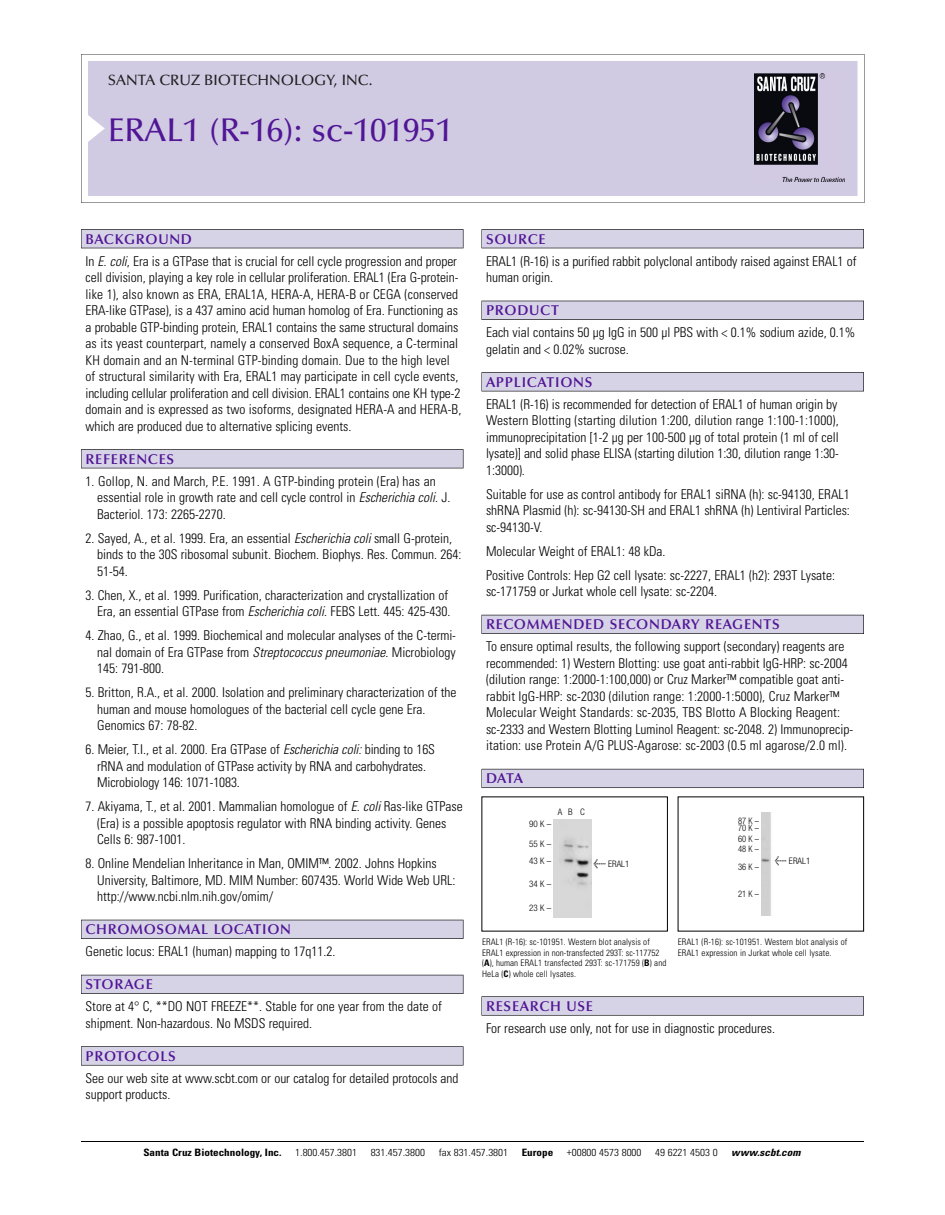
<style>
.page{position:relative;width:945px;height:1215px;background:#fff}
.page>*{position:absolute;margin:0;border:0;box-sizing:border-box;transform-origin:0 0}
.t1{font:500 33px "Optima";color:#511695}
.t2{font:500 15px "Optima";color:#231f20}
.t3{font:600 14.25px "Optima";letter-spacing:.05em;color:#511695}
.t4{font:300 condensed 13.5px/16.5px "Univers";color:#000}
.t5{font:300 condensed 10.2px "Univers";color:#000;scale:1.1 1}
.t6{font:700 condensed 10.2px "Univers";color:#000;scale:1.1 1}
.t7{font:italic 700 condensed 10.2px "Univers";letter-spacing:.005em;color:#000;scale:1.1 1}
.t8{font:300 condensed 9px/10.5px "Univers";letter-spacing:.015em;color:#000}
.t9{font:300 condensed 9px/19.5px "Helvetica Neue";letter-spacing:.015em;color:#000}
.t10{font:300 condensed 9px/7.5px "Helvetica Neue";letter-spacing:.015em;color:#000;scale:.95 1}
.s1{font-style:italic}
.s2{font-family:"Meta Plus";font-weight:400;font-stretch:normal;font-size:10.5px}
.s3{font-weight:700}
</style>
<div class="page">
<svg style="left:81px;top:54px;width:783px;height:149px"></svg>
<div style="left:88px;top:61px;width:769px;height:135px;background:#d1cae3"></div>
<img style="left:755px;top:74px;width:90px;height:108px">
<div style="left:81px;top:229px;width:382px;height:19px;background:#525156"></div>
<div style="left:81px;top:230px;width:382px;height:18px;background:#d7d3e7"></div>
<div style="left:81px;top:449px;width:382px;height:19px;background:#525155"></div>
<div style="left:81px;top:450px;width:382px;height:18px;background:#d7d3e7"></div>
<div style="left:81px;top:920px;width:382px;height:19px;background:#525158"></div>
<div style="left:81px;top:920px;width:382px;height:18px;background:#d7d3e7"></div>
<div style="left:81px;top:975px;width:382px;height:19px;background:#54535a"></div>
<div style="left:81px;top:975px;width:382px;height:18px;background:#d7d3e7"></div>
<svg style="left:81px;top:1046px;width:382px;height:20px"></svg>
<div style="left:81px;top:1047px;width:382px;height:18px;background:#d7d3e7"></div>
<div style="left:482px;top:229px;width:382px;height:19px;background:#525156"></div>
<div style="left:482px;top:230px;width:381px;height:18px;background:#d7d3e7"></div>
<div style="left:482px;top:301px;width:382px;height:19px;background:#515055"></div>
<div style="left:482px;top:301px;width:381px;height:18px;background:#d7d3e7"></div>
<div style="left:482px;top:372px;width:382px;height:19px;background:#545357"></div>
<div style="left:482px;top:373px;width:381px;height:18px;background:#d7d3e7"></div>
<div style="left:482px;top:615px;width:382px;height:19px;background:#54535a"></div>
<div style="left:482px;top:615px;width:381px;height:18px;background:#d7d3e7"></div>
<div style="left:482px;top:769px;width:382px;height:19px;background:#5b5a62"></div>
<div style="left:482px;top:769px;width:381px;height:18px;background:#d7d3e7"></div>
<div style="left:482px;top:996px;width:382px;height:20px;background:#626263"></div>
<div style="left:482px;top:997px;width:381px;height:18px;background:#d7d3e7"></div>
<hr style="left:81px;top:1141px;width:783px;height:1px;background:#000">
<img style="left:762px;top:813px;width:9px;height:102px">
<img style="left:553px;top:819px;width:38px;height:99px">
<p class="t2" style="left:108px;top:74px;width:266px">SANTA CRUZ BIOTECHNOLOGY, INC.</p>
<h1 class="t1" style="left:108px;top:117px;width:346px">ERAL1 (R-16): sc-101951</h1>
<p class="t3" style="left:86px;top:233px;width:108px">BACKGROUND</p>
<p class="t4" style="left:86px;top:254px;width:377px">In <span class="s1">E. coli</span>, Era is a GTPase that is crucial for cell cycle progression and proper cell division, playing a key role in cellular proliferation. ERAL1 (Era G-protein&shy;like 1), also known as ERA, ERAL1A, HERA-A, HERA-B or CEGA (conserved ERA-like GTPase), is a 437 amino acid human homolog of Era. Functioning as a probable GTP-binding protein, ERAL1 contains the same structural domains as its yeast counterpart, namely a conserved BoxA sequence, a C-terminal KH domain and an N-terminal GTP-binding domain. Due to the high level of structural similarity with Era, ERAL1 may participate in cell cycle events, including cellular proliferation and cell division. ERAL1 contains one KH type-2 domain and is expressed as two isoforms, designated HERA-A and HERA-B, which are produced due to alternative splicing events.</p>
<p class="t3" style="left:86px;top:453px;width:90px">REFERENCES</p>
<p class="t4" style="left:97px;top:474px;width:355px;text-indent:-12px">1. Gollop, N. and March, P.E. 1991. A GTP-binding protein (Era) has an essential role in growth rate and cell cycle control in <span class="s1">Escherichia coli</span>. J.<br>Bacteriol. 173: 2265-2270.</p>
<p class="t4" style="left:97px;top:531px;width:366px;text-indent:-12px">2. Sayed, A., et al. 1999. Era, an essential <span class="s1">Escherichia coli</span> small G-protein, binds to the 30S ribosomal subunit. Biochem. Biophys. Res. Commun. 264:<br>51-54.</p>
<p class="t4" style="left:86px;top:588px;width:367px;text-align:right">3. Chen, X., et al. 1999. Purification, characterization and crystallization of<br>Era, an essential GTPase from <span class="s1">Escherichia coli</span>. FEBS Lett. 445: 425-430.</p>
<p class="t4" style="left:97px;top:628px;width:360px;text-align:justify;text-indent:-12px">4. Zhao, G., et al. 1999. Biochemical and molecular analyses of the C-termi&shy;nal domain of Era GTPase from <span class="s1">Streptococcus pneumoniae</span>. Microbiology 145: 791-800.</p>
<p class="t4" style="left:97px;top:685px;width:361px;text-indent:-12px">5. Britton, R.A., et al. 2000. Isolation and preliminary characterization of the human and mouse homologues of the bacterial cell cycle gene Era.<br>Genomics 67: 78-82.</p>
<p class="t4" style="left:97px;top:742px;width:339px;text-indent:-12px">6. Meier, T.I., et al. 2000. Era GTPase of <span class="s1">Escherichia coli:</span> binding to 16S rRNA and modulation of GTPase activity by RNA and carbohydrates.<br>Microbiology 146: 1071-1083.</p>
<p class="t4" style="left:97px;top:799px;width:367px;text-indent:-12px">7. Akiyama, T., et al. 2001. Mammalian homologue of <span class="s1">E. coli</span> Ras-like GTPase (Era) is a possible apoptosis regulator with RNA binding activity. Genes<br>Cells 6: 987-1001.</p>
<p class="t4" style="left:97px;top:856px;width:360px;text-indent:-12px">8. Online Mendelian Inheritance in Man, OMIM™. 2002. Johns Hopkins<br>University, Baltimore, MD. MIM Number: 607435. World Wide Web URL: http://www.ncbi.nlm.nih.gov/omim/</p>
<p class="t3" style="left:86px;top:924px;width:207px">CHROMOSOMAL LOCATION</p>
<p class="t4" style="left:86px;top:944px;width:251px">Genetic locus: ERAL1 (human) mapping to 17q11.2.</p>
<p class="t3" style="left:86px;top:979px;width:69px">STORAGE</p>
<p class="t4" style="left:86px;top:999px;width:358px">Store at 4° C, **DO NOT FREEZE**. Stable for one year from the date of shipment. Non-hazardous. No MSDS required.</p>
<p class="t3" style="left:86px;top:1050px;width:92px">PROTOCOLS</p>
<p class="t4" style="left:86px;top:1071px;width:375px">See our web site at www.scbt.com or our catalog for detailed protocols and support products.</p>
<p class="t3" style="left:486px;top:233px;width:61px">SOURCE</p>
<p class="t4" style="left:486px;top:254px;width:372px">ERAL1 (R-16) is a purified rabbit polyclonal antibody raised against ERAL1 of human origin.</p>
<p class="t3" style="left:486px;top:305px;width:74px">PRODUCT</p>
<p class="t4" style="left:486px;top:325px;width:371px">Each vial contains 50 µg IgG in 500 µl PBS with &lt; 0.1% sodium azide, 0.1% gelatin and &lt; 0.02% sucrose.</p>
<p class="t3" style="left:486px;top:376px;width:108px">APPLICATIONS</p>
<p class="t4" style="left:486px;top:397px;width:354px;text-align:justify">ERAL1 (R-16) is recommended for detection of ERAL1 of human origin by Western Blotting (starting dilution 1:200, dilution range 1:100-1:1000), immunoprecipitation [1-2 µg per 100-500 µg of total protein (1 ml of cell lysate)] and solid phase ELISA (starting dilution 1:30, dilution range 1:30- 1:3000).</p>
<p class="t4" style="left:486px;top:487px;width:365px;text-align:justify">Suitable for use as control antibody for ERAL1 siRNA (h): sc-94130, ERAL1 shRNA Plasmid (h): sc-94130-SH and ERAL1 shRNA (h) Lentiviral Particles: sc-94130-V.</p>
<p class="t4" style="left:486px;top:540px;width:350px;line-height:24px">Molecular Weight of ERAL1: 48 kDa.<br>Positive Controls: Hep G2 cell lysate: sc-2227, ERAL1 (h2): 293T Lysate:</p>
<p class="t4" style="left:486px;top:584px;width:233px">sc-171759 or Jurkat whole cell lysate: sc-2204.</p>
<p class="t3" style="left:486px;top:619px;width:295px">RECOMMENDED SECONDARY REAGENTS</p>
<p class="t4" style="left:486px;top:639px;width:369px">To ensure optimal results, the following support (secondary) reagents are recommended: 1) Western Blotting: use goat anti-rabbit IgG-HRP: sc-2004 (dilution range: 1:2000-1:100,000) or Cruz Marker™ compatible goat anti&shy;rabbit IgG-HRP: sc-2030 (dilution range: 1:2000-1:5000), Cruz Marker™ Molecular Weight Standards: sc-2035, TBS Blotto A Blocking Reagent: sc-2333 and Western Blotting Luminol Reagent: sc-2048. 2) Immunoprecip&shy;itation: use Protein A/G PLUS-Agarose: sc-2003 (0.5 ml agarose/2.0 ml).</p>
<p class="t3" style="left:486px;top:773px;width:39px">DATA</p>
<p class="t9" style="left:558px;top:802px;width:29px">ABC</p>
<p class="t9" style="left:529px;top:815px;width:24px">90K–<br>55K–</p>
<p class="t9" style="left:529px;top:852px;width:24px">43K–</p>
<p class="t9" style="left:529px;top:875px;width:24px">34K–</p>
<p class="t9" style="left:529px;top:899px;width:24px">23K–</p>
<p class="t9" style="left:593px;top:854px;width:38px"><span class="s2">&lt;</span> ERAL1</p>
<p class="t10" style="left:738px;top:818px;width:24px">87K–<br>70K–</p>
<p class="t10" style="left:738px;top:834px;width:24px;line-height:10.5px">60K–<br>48K–</p>
<p class="t10" style="left:738px;top:864px;width:24px">36K–</p>
<p class="t10" style="left:738px;top:891px;width:24px">21K–</p>
<p class="t9" style="left:775px;top:852px;width:37px"><span class="s2">&lt;</span> ERAL1</p>
<p class="t8" style="left:482px;top:938px;width:186px">ERAL1 (R-16): sc-101951. Western blot analysis of ERAL1 expression in non-transfected 293T: sc-117752 (<span class="s3">A</span>), human ERAL1 transfected 293T: sc-171759 (<span class="s3">B</span>) and HeLa (<span class="s3">C</span>) whole cell lysates.</p>
<p class="t8" style="left:678px;top:938px;width:171px">ERAL1 (R-16): sc-101951. Western blot analysis of<br>ERAL1 expression in Jurkat whole cell lysate.</p>
<p class="t3" style="left:486px;top:1000px;width:109px">RESEARCH USE</p>
<p class="t4" style="left:486px;top:1021px;width:290px">For research use only, not for use in diagnostic procedures.</p>
<p class="t6" style="left:143px;top:1148px;width:127px">Santa Cruz Biotechnology, Inc.</p>
<p class="t5" style="left:295px;top:1148px;width:58px">1.800.457.3801</p>
<p class="t5" style="left:371px;top:1148px;width:51px">831.457.3800</p>
<p class="t5" style="left:439px;top:1148px;width:65px">fax 831.457.3801</p>
<p class="t6" style="left:522px;top:1148px;width:30px">Europe</p>
<p class="t5" style="left:567px;top:1148px;width:69px">+00800 4573 8000</p>
<p class="t5" style="left:655px;top:1148px;width:58px">49 6221 4503 0</p>
<p class="t7" style="left:731px;top:1148px;width:64px">www.scbt.com</p>
</div>
